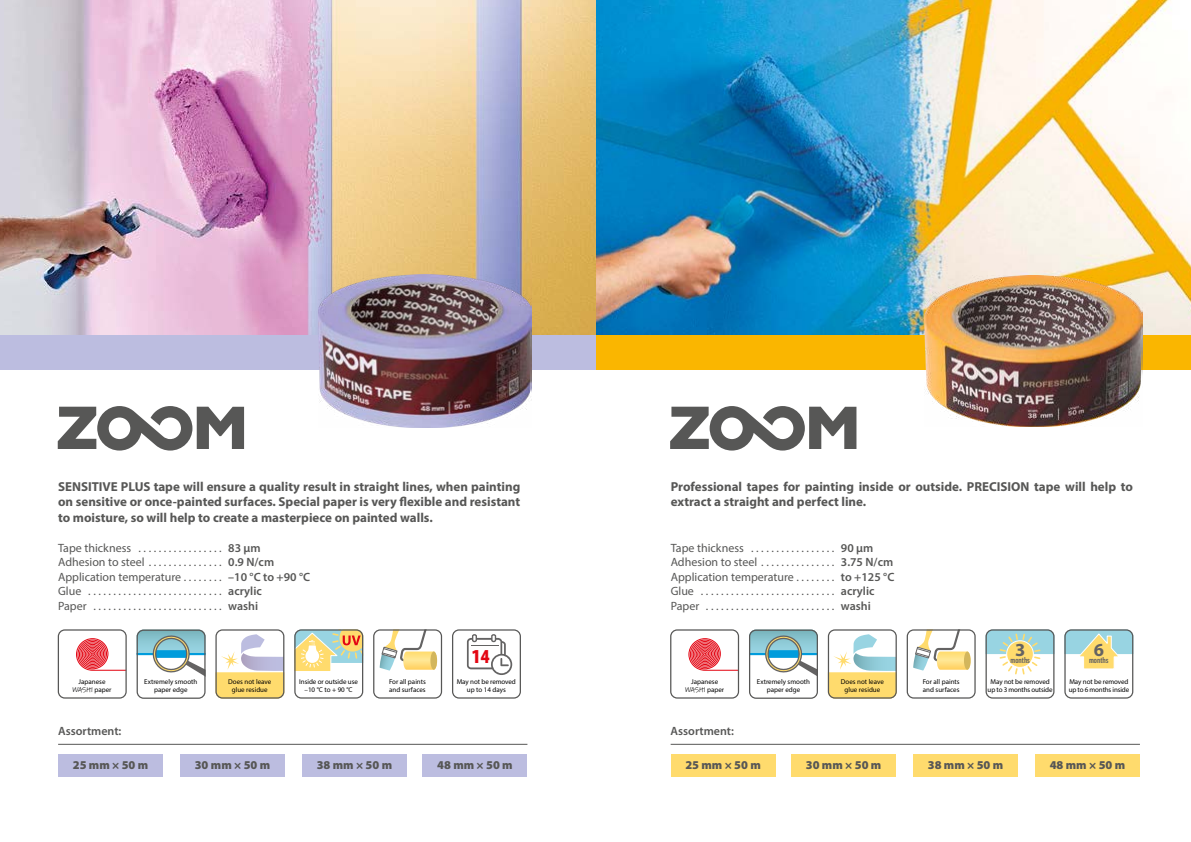
<style>
.page{position:relative;width:1191px;height:842px;background:#fff}
.page>*{position:absolute;margin:0;border:0;box-sizing:border-box;transform-origin:0 0}
.t1{font:900 condensed 19.9px "Myriad Pro";color:#e30613}
.t2{font:700 18.5px "Myriad Pro";color:#646363}
.t3{font:700 13px/15.6px "Myriad Pro";color:#575756;text-align:justify}
.t4{font:12px/14.4px "Myriad Pro";color:#575756}
.t5{font:900 12px "Myriad Pro";color:#575756}
.t6{font:600 12px "Myriad Pro";color:#575756}
.t7{font:700 condensed 8px "Good Pro";color:#646363}
.t8{font:7px/8px "Myriad Pro";color:#000;text-align:center}
.t9{font:7px/8px "Myriad Pro";letter-spacing:-.02em;color:#000;text-align:center}
.t10{font:7px "Marydale";letter-spacing:-.02em;color:#000}
.s1{font-weight:600}
.s2{font-family:"Myriad Pro"}
.s3{font-stretch:condensed}
</style>
<div class="page">
<img style="left:595px;top:0;width:596px;height:335px">
<div style="left:595px;top:335px;width:596px;height:34px;background:#fab600"></div>
<svg style="left:670px;top:629px;width:69px;height:70px"></svg>
<svg style="left:749px;top:629px;width:69px;height:70px"></svg>
<svg style="left:906px;top:629px;width:69px;height:70px"></svg>
<svg style="left:828px;top:629px;width:69px;height:70px"></svg>
<svg style="left:985px;top:629px;width:69px;height:70px"></svg>
<svg style="left:1064px;top:629px;width:69px;height:70px"></svg>
<svg style="left:670px;top:406px;width:186px;height:45px"></svg>
<img style="left:0;top:0;width:595px;height:335px">
<div style="left:0;top:335px;width:595px;height:34px;background:#bcbde0"></div>
<svg style="left:215px;top:629px;width:70px;height:70px"></svg>
<svg style="left:58px;top:629px;width:69px;height:70px"></svg>
<svg style="left:137px;top:629px;width:69px;height:70px"></svg>
<svg style="left:373px;top:629px;width:69px;height:70px"></svg>
<svg style="left:452px;top:629px;width:69px;height:70px"></svg>
<svg style="left:294px;top:629px;width:70px;height:70px"></svg>
<svg style="left:58px;top:406px;width:186px;height:45px"></svg>
<img style="left:319px;top:275px;width:212px;height:152px">
<hr style="left:58px;top:744px;width:469px;height:1px;background:#575756">
<div style="left:180px;top:754px;width:105px;height:23px;background:#bcbde0"></div>
<div style="left:58px;top:754px;width:105px;height:23px;background:#bcbde0"></div>
<div style="left:302px;top:754px;width:105px;height:23px;background:#bcbde0"></div>
<hr style="left:670px;top:744px;width:470px;height:1px;background:#575756">
<div style="left:913px;top:754px;width:105px;height:23px;background:#ffdb6d"></div>
<div style="left:670px;top:754px;width:105px;height:23px;background:#ffdb6d"></div>
<div style="left:1035px;top:754px;width:105px;height:23px;background:#ffdb6d"></div>
<div style="left:422px;top:754px;width:105px;height:23px;background:#bcbde0"></div>
<div style="left:791px;top:754px;width:105px;height:23px;background:#ffdb6d"></div>
<img style="left:924px;top:276px;width:218px;height:150px">
<p class="t3" style="left:58px;top:478px;width:464px">SENSITIVE PLUS tape will ensure a quality result in straight lines, when painting on sensitive or once-painted surfaces. Special paper is very flexible and resistant to moisture, so will help to create a masterpiece on painted walls.</p>
<p class="t4" style="left:58px;top:541px;width:254px">Tape thickness . . . . . . . . . . . . . . . . . <span class="s1">83 µm </span>Adhesion to steel . . . . . . . . . . . . . . . <span class="s1">0.9 N/cm </span>Application temperature . . . . . . . . <span class="s1">–10 °C to +90 °C </span>Glue . . . . . . . . . . . . . . . . . . . . . . . . . . . <span class="s1">acrylic<br></span>Paper . . . . . . . . . . . . . . . . . . . . . . . . . . <span class="s1">washi</span></p>
<p class="t3" style="left:671px;top:478px;width:464px">Professional tapes for painting inside or outside. PRECISION tape will help to extract a straight and perfect line.</p>
<p class="t4" style="left:671px;top:541px;width:225px">Tape thickness . . . . . . . . . . . . . . . . . <span class="s1">90 µm </span>Adhesion to steel . . . . . . . . . . . . . . . <span class="s1">3.75 N/cm </span>Application temperature . . . . . . . . <span class="s1">to +125 °C </span>Glue . . . . . . . . . . . . . . . . . . . . . . . . . . . <span class="s1">acrylic </span>Paper . . . . . . . . . . . . . . . . . . . . . . . . . . <span class="s1">washi</span></p>
<h2 class="t2" style="left:1015px;top:637px;width:12px">3</h2>
<p class="t7" style="left:1010px;top:655px;width:21px">months</p>
<h2 class="t2" style="left:1093px;top:637px;width:12px">6</h2>
<h1 class="t1" style="left:472px;top:643px;width:19px">14</h1>
<p class="t7" style="left:1089px;top:655px;width:21px">months</p>
<p class="t8" style="left:78px;top:677px;width:28px">Japanese</p>
<p class="t10" style="left:72px;top:685px;width:41px">WASHI <span class="s2">paper</span></p>
<p class="t8" style="left:144px;top:677px;width:55px">Extremely smooth paper edge</p>
<p class="t8" style="left:228px;top:677px;width:45px">Does not leave glue residue</p>
<p class="t8" style="left:299px;top:677px;width:60px">Inside or outside use <span class="s3">–</span>10 °C to + 90 °C</p>
<p class="t8" style="left:389px;top:677px;width:38px;text-align:left">For all paints and surfaces</p>
<p class="t8" style="left:457px;top:677px;width:61px">May not be removed up to 14 days</p>
<p class="t6" style="left:58px;top:723px;width:65px">Assortment:</p>
<p class="t8" style="left:691px;top:677px;width:28px">Japanese</p>
<p class="t10" style="left:685px;top:685px;width:41px">WASHI <span class="s2">paper</span></p>
<p class="t8" style="left:757px;top:677px;width:55px">Extremely smooth paper edge</p>
<p class="t8" style="left:841px;top:677px;width:45px">Does not leave glue residue</p>
<p class="t8" style="left:922px;top:677px;width:38px;text-align:left">For all paints and surfaces</p>
<p class="t9" style="left:987px;top:677px;width:66px">May not be removed up to 3 months outside</p>
<p class="t9" style="left:1068px;top:677px;width:62px;text-align:left">May not be removed up to 6 months inside</p>
<p class="t6" style="left:670px;top:723px;width:65px">Assortment:</p>
<p class="t5" style="left:73px;top:757px;width:77px">25 mm × 50 m</p>
<p class="t5" style="left:195px;top:757px;width:77px">30 mm × 50 m</p>
<p class="t5" style="left:317px;top:757px;width:77px">38 mm × 50 m</p>
<p class="t5" style="left:685px;top:757px;width:77px">25 mm × 50 m</p>
<p class="t5" style="left:927px;top:757px;width:77px">38 mm × 50 m</p>
<p class="t5" style="left:437px;top:757px;width:77px">48 mm × 50 m</p>
<p class="t5" style="left:806px;top:757px;width:77px">30 mm × 50 m</p>
<p class="t5" style="left:1049px;top:757px;width:77px">48 mm × 50 m</p>
</div>
